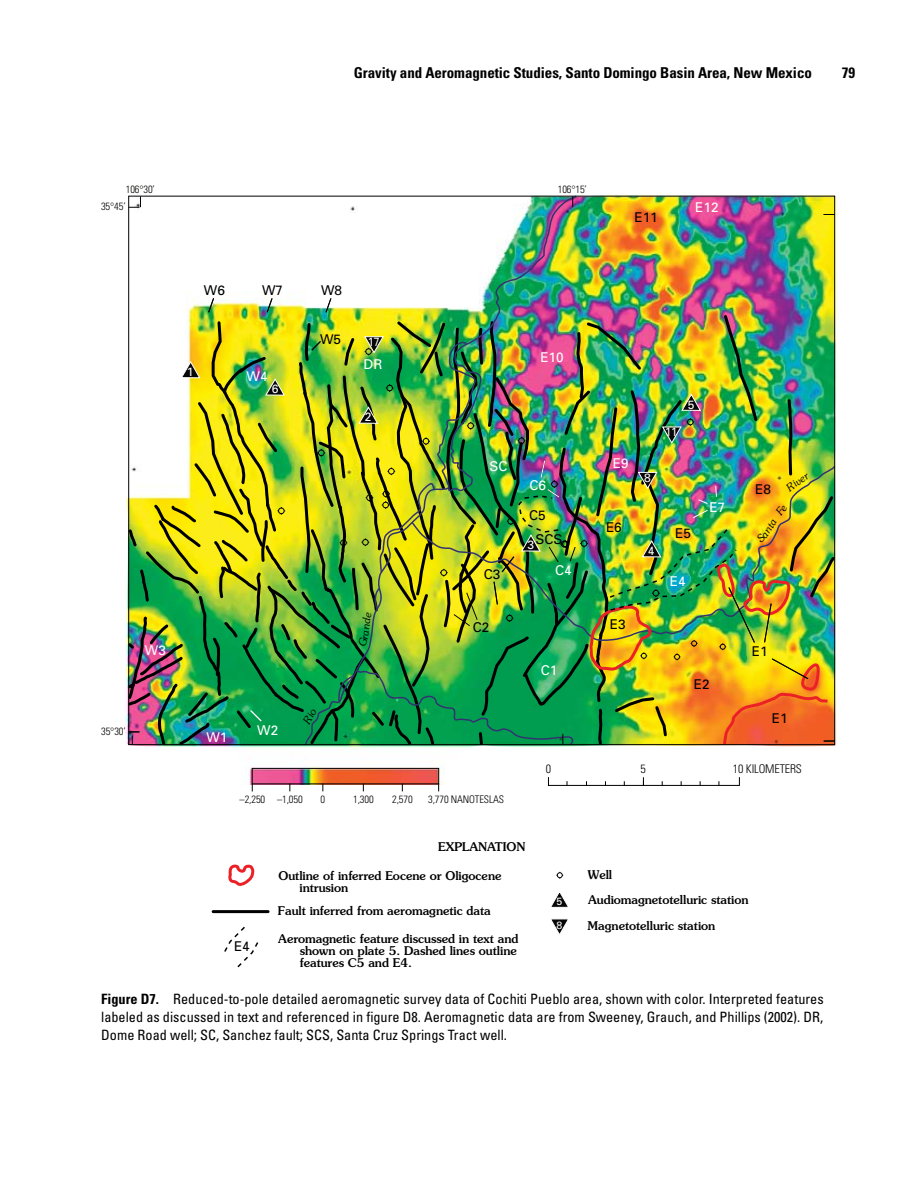
<style>
.page{position:relative;width:918px;height:1188px;background:#fff}
.page>*{position:absolute;margin:0;border:0;box-sizing:border-box;transform-origin:0 0}
.t1{font:700 condensed 15px "Univers";letter-spacing:-.005em;color:#000}
.FigureCaption{font:condensed 14.25px/18px "Univers";color:#000;text-align:justify}
.t2{font:13.5px "Univers";color:#010000}
.t3{font:13.5px "Univers";color:#fff}
.t4{font:13.5px/23.7px "Univers";color:#000}
.t5{font:500 12px/12px "Souvenir";color:#000}
.t6{font:300 condensed 12px "Univers";letter-spacing:-.01em;color:#000}
.t7{font:12px "Univers";color:#fff}
.t8{font:12px "Univers";color:#fff;scale:.9 1}
.t9{font:300 condensed 12px "Univers";color:#040301}
.t10{font:300 condensed 10.5px "Univers";letter-spacing:-.01em;color:#040301}
.t11{font:300 condensed 10.5px "Univers";color:#000}
.t12{font:10.5px "Univers";color:#fff}
.s1{font-weight:700}
</style>
<div class="page">
<img style="left:125px;top:732px;width:595px;height:54px">
<div style="left:252px;top:768px;width:187px;height:16px;border:1px solid #000"></div>
<div style="left:548px;top:777px;width:192px;height:9px;border:1px solid #000"></div>
<svg style="left:228px;top:864px;width:25px;height:22px"></svg>
<svg style="left:556px;top:872px;width:7px;height:7px"></svg>
<svg style="left:551px;top:892px;width:17px;height:16px"></svg>
<svg style="left:551px;top:919px;width:17px;height:15px"></svg>
<svg style="left:224px;top:926px;width:35px;height:42px"></svg>
<hr style="left:213px;top:910px;width:55px;height:3px;background:#000">
<img style="left:126px;top:194px;width:711px;height:554px">
<p class="t1" style="left:354px;top:63px;width:460px">Gravity and Aeromagnetic Studies, Santo Domingo Basin Area, New Mexico</p>
<p class="t1" style="left:842px;top:63px;width:15px">79</p>
<p class="t10" style="left:126px;top:183px;width:31px">106°30’</p>
<p class="t10" style="left:558px;top:183px;width:31px">106°15’</p>
<p class="t10" style="left:101px;top:200px;width:26px">35°45’</p>
<p class="t2" style="left:634px;top:209px;width:25px">E11</p>
<p class="t3" style="left:695px;top:199px;width:25px">E12</p>
<p class="t2" style="left:204px;top:282px;width:23px">W6</p>
<p class="t2" style="left:262px;top:282px;width:23px">W7</p>
<p class="t7" style="left:187px;top:364px;width:8px">1</p>
<p class="t3" style="left:247px;top:368px;width:23px">W4</p>
<p class="t7" style="left:272px;top:382px;width:8px">6</p>
<p class="t2" style="left:321px;top:282px;width:23px">W8</p>
<p class="t2" style="left:320px;top:331px;width:23px">W5</p>
<p class="t8" style="left:368px;top:334px;width:15px">17</p>
<p class="t3" style="left:364px;top:355px;width:20px">DR</p>
<p class="t7" style="left:365px;top:410px;width:8px">2</p>
<p class="t3" style="left:145px;top:642px;width:23px">W3</p>
<p class="t10" style="left:101px;top:725px;width:26px">35°30’</p>
<p class="t3" style="left:206px;top:729px;width:23px">W1</p>
<p class="t3" style="left:257px;top:722px;width:23px">W2</p>
<p class="t3" style="left:540px;top:348px;width:25px">E10</p>
<p class="t7" style="left:688px;top:397px;width:8px">5</p>
<p class="t8" style="left:665px;top:424px;width:15px">11</p>
<p class="t3" style="left:490px;top:458px;width:20px">SC</p>
<p class="t3" style="left:613px;top:454px;width:17px">E9</p>
<p class="t3" style="left:530px;top:477px;width:18px">C6</p>
<p class="t7" style="left:644px;top:470px;width:8px">8</p>
<p class="t4" style="left:535px;top:503px;width:29px;text-indent:-6px">C5<br>SCS</p>
<p class="t7" style="left:528px;top:538px;width:8px">3</p>
<p class="t2" style="left:606px;top:519px;width:17px">E6</p>
<p class="t7" style="left:648px;top:543px;width:8px">4</p>
<p class="t2" style="left:675px;top:525px;width:17px">E5</p>
<p class="t3" style="left:709px;top:499px;width:17px">E7</p>
<p class="t2" style="left:484px;top:566px;width:18px">C3</p>
<p class="t3" style="left:555px;top:562px;width:18px">C4</p>
<p class="t3" style="left:670px;top:573px;width:17px">E4</p>
<p class="t2" style="left:473px;top:619px;width:18px">C2</p>
<p class="t2" style="left:610px;top:616px;width:17px">E3</p>
<p class="t3" style="left:541px;top:661px;width:18px">C1</p>
<p class="t2" style="left:694px;top:675px;width:17px">E2</p>
<p class="t2" style="left:755px;top:481px;width:17px">E8</p>
<p class="t2" style="left:752px;top:643px;width:17px">E1</p>
<p class="t2" style="left:772px;top:709px;width:17px">E1</p>
<p class="t11" style="left:240px;top:793px;width:27px">–2,250</p>
<p class="t10" style="left:277px;top:793px;width:27px">–1,050</p>
<p class="t10" style="left:320px;top:793px;width:6px">0</p>
<p class="t10" style="left:353px;top:793px;width:22px">1,300</p>
<p class="t10" style="left:392px;top:793px;width:22px">2,570</p>
<p class="t10" style="left:428px;top:793px;width:77px">3,770 NANOTESLAS</p>
<p class="t2" style="left:234px;top:938px;width:17px">E4</p>
<p class="t5" style="left:438px;top:841px;width:89px">EXPLANATION</p>
<p class="t5" style="left:299px;top:869px;width:203px;text-indent:-21px">Outline of inferred Eocene or Oligocene intrusion</p>
<p class="t5" style="left:278px;top:905px;width:214px">Fault inferred from aeromagnetic data</p>
<p class="t5" style="left:300px;top:932px;width:220px;text-indent:-22px">Aeromagnetic feature discussed in text and shown on plate 5. Dashed lines outline features C5 and E4.</p>
<p class="t6" style="left:546px;top:762px;width:7px">0</p>
<p class="t6" style="left:733px;top:762px;width:71px">10 KILOMETERS</p>
<p class="t9" style="left:641px;top:762px;width:7px">5</p>
<p class="t5" style="left:588px;top:869px;width:26px">Well</p>
<p class="t12" style="left:557px;top:895px;width:7px">5</p>
<p class="t5" style="left:588px;top:893px;width:162px">Audiomagnetotelluric station</p>
<p class="t12" style="left:557px;top:918px;width:7px">8</p>
<p class="t5" style="left:588px;top:920px;width:129px">Magnetotelluric station</p>
<p class="FigureCaption" style="left:101px;top:990px;width:724px"><span class="s1">Figure D7.</span> Reduced-to-pole detailed aeromagnetic survey data of Cochiti Pueblo area, shown with color. Interpreted features labeled as discussed in text and referenced in figure D8. Aeromagnetic data are from Sweeney, Grauch, and Phillips (2002). DR, Dome Road well; SC, Sanchez fault; SCS, Santa Cruz Springs Tract well.</p>
</div>
